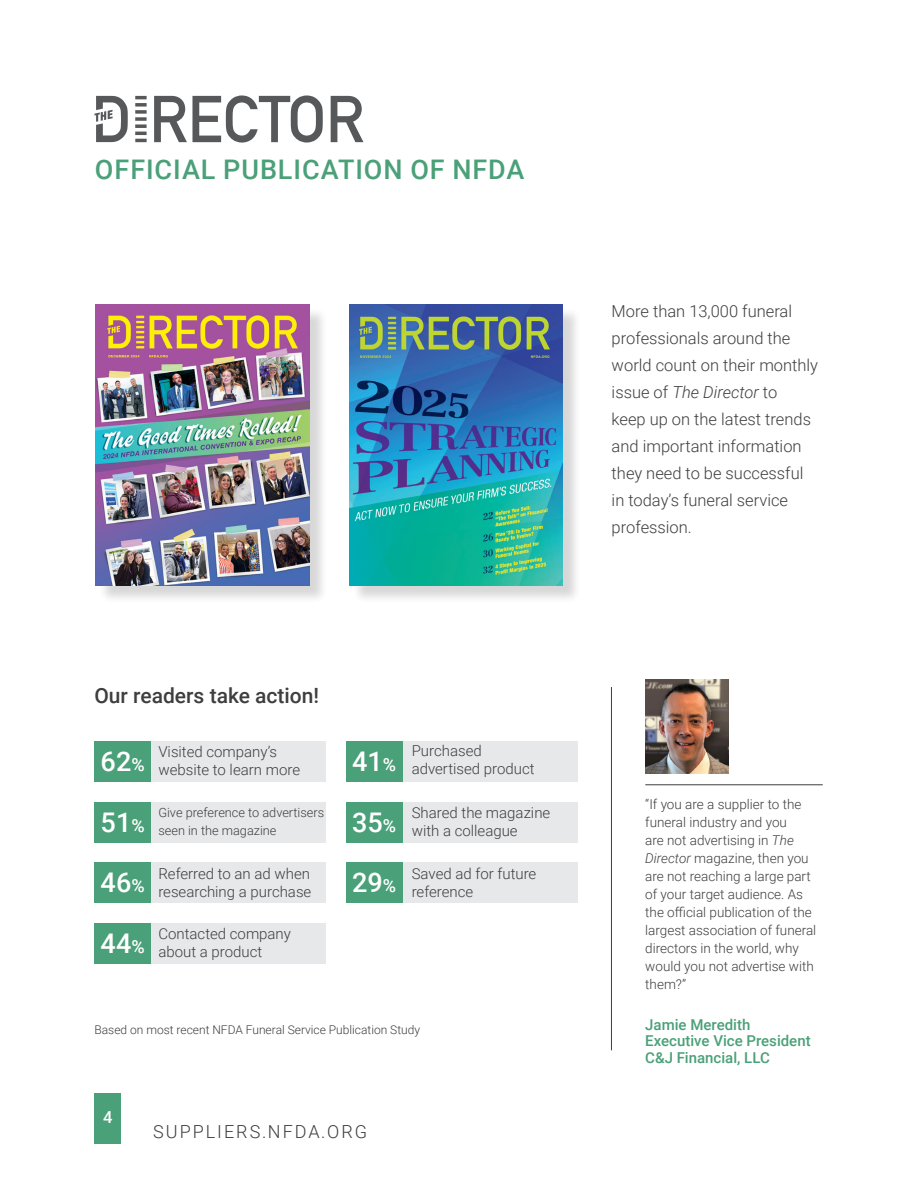
<style>
.page{position:relative;width:918px;height:1188px;background:#fff}
.page>*{position:absolute;margin:0;border:0;box-sizing:border-box;transform-origin:0 0}
.t1{font:500 27px "Roboto";letter-spacing:.035em;color:#4aa078}
.t2{font:500 27px "Roboto";color:#fff}
.t3{font:500 21px "Roboto";color:#3e3e3f}
.t4{font:300 18px "Roboto";letter-spacing:.11em;color:#3e3e3f}
.t5{font:300 16.5px/27px "Roboto";color:#3e3e3f}
.t6{font:500 16.5px "Roboto";color:#fff}
.t7{font:300 15px "Roboto";color:#3e3e3f}
.t8{font:500 15px "Roboto";color:#4aa078}
.t9{font:300 13.5px/18px "Roboto";color:#3e3e3f}
.t10{font:300 12.75px "Roboto";color:#3e3e3f}
.t11{font:300 12px "Roboto";color:#3e3e3f}
.s1{font-size:18px}
.s2{font-style:italic}
</style>
<div class="page">
<div style="left:95px;top:1094px;width:26px;height:50px;background:#4aa078"></div>
<div style="left:346px;top:803px;width:231px;height:40px;background:#e7e8e9"></div>
<div style="left:94px;top:863px;width:232px;height:40px;background:#e7e8e9"></div>
<div style="left:94px;top:802px;width:232px;height:40px;background:#e7e8e9"></div>
<div style="left:346px;top:741px;width:231px;height:40px;background:#e7e8e9"></div>
<div style="left:94px;top:741px;width:232px;height:40px;background:#e7e8e9"></div>
<svg style="left:154px;top:95px;width:169px;height:48px"></svg>
<svg style="left:331px;top:96px;width:32px;height:46px"></svg>
<svg style="left:135px;top:96px;width:12px;height:3px"></svg>
<svg style="left:135px;top:103px;width:12px;height:4px"></svg>
<svg style="left:135px;top:110px;width:12px;height:4px"></svg>
<svg style="left:135px;top:117px;width:12px;height:4px"></svg>
<svg style="left:135px;top:124px;width:12px;height:4px"></svg>
<svg style="left:135px;top:132px;width:12px;height:10px"></svg>
<svg style="left:95px;top:96px;width:33px;height:46px"></svg>
<div style="left:98px;top:307px;width:230px;height:297px;background:#231f20;opacity:.18"></div>
<img style="left:96px;top:305px;width:213px;height:280px">
<div style="left:352px;top:307px;width:229px;height:297px;background:#231f20;opacity:.18"></div>
<img style="left:350px;top:305px;width:212px;height:280px">
<hr style="left:645px;top:785px;width:178px;height:1px;background:#3e3e3f">
<img style="left:645px;top:679px;width:83px;height:95px">
<hr style="left:611px;top:687px;width:1px;height:363px;background:#3e3e3f">
<div style="left:94px;top:741px;width:57px;height:40px;background:#4aa078"></div>
<div style="left:94px;top:802px;width:57px;height:40px;background:#4aa078"></div>
<div style="left:94px;top:863px;width:57px;height:40px;background:#4aa078"></div>
<div style="left:346px;top:741px;width:56px;height:40px;background:#4aa078"></div>
<div style="left:346px;top:803px;width:56px;height:40px;background:#4aa078"></div>
<div style="left:94px;top:924px;width:232px;height:40px;background:#e7e8e9"></div>
<div style="left:94px;top:924px;width:57px;height:40px;background:#4aa078"></div>
<div style="left:346px;top:863px;width:231px;height:40px;background:#e7e8e9"></div>
<div style="left:346px;top:863px;width:56px;height:40px;background:#4aa078"></div>
<p class="t1" style="left:95px;top:150px;width:431px">OFFICIAL PUBLICATION OF NFDA</p>
<p class="t3" style="left:94px;top:681px;width:226px">Our readers take action!</p>
<p class="t2" style="left:101px;top:742px;width:46px">62<span class="s1">%</span></p>
<p class="t2" style="left:101px;top:803px;width:46px">51<span class="s1">%</span></p>
<p class="t2" style="left:101px;top:864px;width:46px">46<span class="s1">%</span></p>
<p class="t2" style="left:101px;top:924px;width:46px">44<span class="s1">%</span></p>
<p class="t7" style="left:158px;top:742px;width:120px">Visited company’s</p>
<p class="t7" style="left:158px;top:760px;width:143px">website to learn more</p>
<p class="t10" style="left:158px;top:804px;width:167px">Give preference to advertisers</p>
<p class="t10" style="left:158px;top:822px;width:120px">seen in the magazine</p>
<p class="t7" style="left:158px;top:863px;width:153px">Referred to an ad when</p>
<p class="t7" style="left:158px;top:881px;width:154px">researching a purchase</p>
<p class="t7" style="left:158px;top:923px;width:134px">Contacted company</p>
<p class="t7" style="left:158px;top:941px;width:105px">about a product</p>
<p class="t2" style="left:352px;top:742px;width:46px">41<span class="s1">%</span></p>
<p class="t2" style="left:352px;top:803px;width:46px">35<span class="s1">%</span></p>
<p class="t2" style="left:352px;top:864px;width:46px">29<span class="s1">%</span></p>
<p class="t7" style="left:412px;top:740px;width:72px">Purchased</p>
<p class="t7" style="left:412px;top:758px;width:124px">advertised product</p>
<p class="t7" style="left:412px;top:802px;width:140px">Shared the magazine</p>
<p class="t7" style="left:412px;top:820px;width:108px">with a colleague</p>
<p class="t7" style="left:412px;top:863px;width:126px">Saved ad for future</p>
<p class="t7" style="left:412px;top:881px;width:63px">reference</p>
<p class="t11" style="left:94px;top:1021px;width:327px">Based on most recent NFDA Funeral Service Publication Study</p>
<p class="t6" style="left:103px;top:1106px;width:11px">4</p>
<h3 class="t4" style="left:153px;top:1119px;width:215px">SUPPLIERS.NFDA.ORG</h3>
<p class="t5" style="left:612px;top:297px;width:208px">More than 13,000 funeral professionals around the world count on their monthly issue of <span class="s2">The Director</span> to<br>keep up on the latest trends and important information they need to be successful in today’s funeral service profession.</p>
<p class="t9" style="left:645px;top:795px;width:173px">“If you are a supplier to the funeral industry and you<br>are not advertising in <span class="s2">The<br>Director</span> magazine, then you are not reaching a large part of your target audience. As the official publication of the largest association of funeral directors in the world, why would you not advertise with them?”</p>
<p class="t8" style="left:645px;top:1014px;width:107px">Jamie Meredith</p>
<p class="t8" style="left:645px;top:1030px;width:167px">Executive Vice President</p>
<p class="t8" style="left:645px;top:1047px;width:126px">C&amp;J Financial, LLC</p>
</div>
